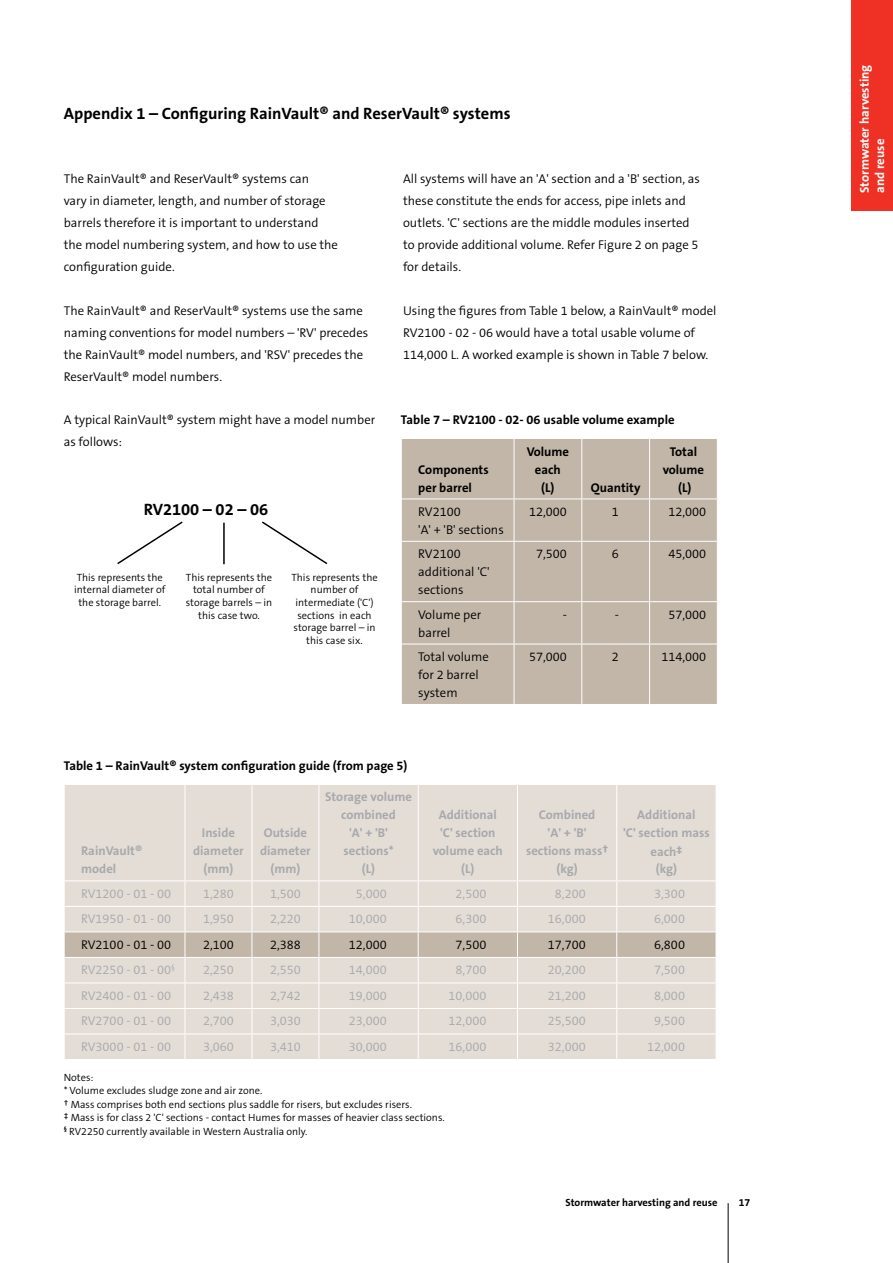
<style>
.page{position:relative;width:893px;height:1263px;background:#fff}
.page>*{position:absolute;margin:0;border:0;box-sizing:border-box;transform-origin:0 0}
.t1{font:700 16.5px "The Sans B7";color:#000}
.t2{font:300 12.75px/21.9px "The Sans B4";color:#000}
.t3{font:300 12.75px "The Sans B4";color:#a7a9ac}
.t4{font:700 12.75px/18px "The Sans B7";color:#a7a9ac;text-align:center}
.t5{font:700 12.75px/18px "The Sans B7";color:#000;text-align:center}
.t6{font:700 12.75px/15.3px "The Sans B7";color:#fff}
.t7{font:300 10.5px/12.6px "The Sans B4";color:#000;text-align:center}
.t8{font:700 10.5px "The Sans B7";color:#000}
</style>
<div class="page">
<svg style="left:117px;top:521px;width:211px;height:44px"></svg>
<div style="left:402px;top:439px;width:315px;height:265px;background:#c2b6a8"></div>
<hr style="left:514px;top:439px;width:1px;height:60px;background:#fff">
<hr style="left:581px;top:439px;width:1px;height:60px;background:#fff">
<hr style="left:649px;top:439px;width:1px;height:60px;background:#fff">
<hr style="left:401px;top:499px;width:113px;height:1px;background:#fff">
<hr style="left:514px;top:499px;width:68px;height:1px;background:#fff">
<hr style="left:514px;top:499px;width:1px;height:42px;background:#fff">
<hr style="left:582px;top:499px;width:68px;height:1px;background:#fff">
<hr style="left:581px;top:499px;width:1px;height:42px;background:#fff">
<hr style="left:650px;top:499px;width:68px;height:1px;background:#fff">
<hr style="left:649px;top:499px;width:1px;height:42px;background:#fff">
<hr style="left:401px;top:541px;width:113px;height:1px;background:#fff">
<hr style="left:514px;top:541px;width:68px;height:1px;background:#fff">
<hr style="left:514px;top:542px;width:1px;height:59px;background:#fff">
<hr style="left:582px;top:541px;width:68px;height:1px;background:#fff">
<hr style="left:581px;top:542px;width:1px;height:59px;background:#fff">
<hr style="left:650px;top:541px;width:68px;height:1px;background:#fff">
<hr style="left:649px;top:542px;width:1px;height:59px;background:#fff">
<hr style="left:401px;top:601px;width:113px;height:1px;background:#fff">
<hr style="left:514px;top:601px;width:68px;height:1px;background:#fff">
<hr style="left:514px;top:602px;width:1px;height:42px;background:#fff">
<hr style="left:582px;top:601px;width:68px;height:1px;background:#fff">
<hr style="left:581px;top:602px;width:1px;height:42px;background:#fff">
<hr style="left:650px;top:601px;width:68px;height:1px;background:#fff">
<hr style="left:649px;top:602px;width:1px;height:42px;background:#fff">
<hr style="left:401px;top:644px;width:113px;height:1px;background:#fff">
<hr style="left:514px;top:644px;width:68px;height:1px;background:#fff">
<hr style="left:514px;top:644px;width:1px;height:60px;background:#fff">
<hr style="left:582px;top:644px;width:68px;height:1px;background:#fff">
<hr style="left:581px;top:644px;width:1px;height:60px;background:#fff">
<hr style="left:650px;top:644px;width:68px;height:1px;background:#fff">
<hr style="left:649px;top:644px;width:1px;height:60px;background:#fff">
<div style="left:65px;top:785px;width:651px;height:95px;background:#e4ddd6"></div>
<hr style="left:185px;top:785px;width:1px;height:95px;background:#fff">
<hr style="left:252px;top:785px;width:1px;height:95px;background:#fff">
<hr style="left:319px;top:785px;width:1px;height:95px;background:#fff">
<hr style="left:418px;top:785px;width:1px;height:95px;background:#fff">
<hr style="left:517px;top:785px;width:1px;height:95px;background:#fff">
<hr style="left:616px;top:785px;width:1px;height:95px;background:#fff">
<svg style="left:64px;top:881px;width:652px;height:178px;background:#e0d9d1"></svg>
<hr style="left:728px;top:1203px;width:1px;height:60px;background:#000">
<div style="left:851px;top:0;width:42px;height:211px;background:#ee3124"></div>
<p class="t1" style="left:64px;top:104px;width:448px">Appendix 1 – Configuring RainVault® and ReserVault® systems</p>
<p class="t2" style="left:64px;top:169px;width:276px">The RainVault® and ReserVault® systems can<br>vary in diameter, length, and number of storage barrels therefore it is important to understand the model numbering system, and how to use the configuration guide.</p>
<p class="t2" style="left:64px;top:300px;width:306px">The RainVault® and ReserVault® systems use the same naming conventions for model numbers – 'RV' precedes the RainVault® model numbers, and 'RSV' precedes the ReserVault® model numbers.</p>
<p class="t2" style="left:64px;top:410px;width:313px">A typical RainVault® system might have a model number as follows:</p>
<p class="t1" style="left:144px;top:501px;width:126px">RV2100 – 02 – 06</p>
<p class="t7" style="left:74px;top:571px;width:93px">This represents the internal diameter of the storage barrel.</p>
<p class="t7" style="left:186px;top:571px;width:88px">This represents the total number of storage barrels – in this case two.</p>
<p class="t7" style="left:291px;top:571px;width:88px">This represents the number of intermediate ('C') sections in each storage barrel – in this case six.</p>
<p class="t2" style="left:403px;top:169px;width:298px">All systems will have an 'A' section and a 'B' section, as these constitute the ends for access, pipe inlets and outlets. 'C' sections are the middle modules inserted to provide additional volume. Refer Figure 2 on page 5 for details.</p>
<p class="t2" style="left:403px;top:300px;width:315px">Using the figures from Table 1 below, a RainVault® model<br>RV2100 - 02 - 06 would have a total usable volume of<br>114,000 L. A worked example is shown in Table 7 below.</p>
<p class="t5" style="left:401px;top:411px;width:275px">Table 7 – RV2100 - 02- 06 usable volume example</p>
<p class="t5" style="left:418px;top:461px;width:72px;text-align:left">Components per barrel</p>
<p class="t5" style="left:527px;top:443px;width:44px">Volume each<br>(L)</p>
<p class="t5" style="left:663px;top:443px;width:43px">Total volume (L)</p>
<p class="t5" style="left:591px;top:479px;width:51px">Quantity</p>
<p class="t2" style="left:418px;top:503px;width:87px;line-height:18px">RV2100<br>'A' + 'B' sections</p>
<p class="t2" style="left:529px;top:501px;width:39px">12,000</p>
<p class="t2" style="left:612px;top:501px;width:9px">1</p>
<p class="t2" style="left:668px;top:501px;width:39px">12,000</p>
<p class="t2" style="left:418px;top:545px;width:73px;line-height:18px">RV2100 additional 'C' sections</p>
<p class="t2" style="left:536px;top:543px;width:32px">7,500</p>
<p class="t2" style="left:612px;top:543px;width:9px">6</p>
<p class="t2" style="left:668px;top:543px;width:39px">45,000</p>
<p class="t2" style="left:418px;top:606px;width:65px;line-height:18px">Volume per barrel</p>
<p class="t2" style="left:563px;top:604px;width:6px">-</p>
<p class="t2" style="left:615px;top:604px;width:6px">-</p>
<p class="t2" style="left:668px;top:604px;width:39px">57,000</p>
<p class="t2" style="left:418px;top:648px;width:72px;line-height:18px">Total volume for 2 barrel system</p>
<p class="t2" style="left:529px;top:646px;width:39px">57,000</p>
<p class="t2" style="left:612px;top:646px;width:9px">2</p>
<p class="t2" style="left:661px;top:646px;width:46px">114,000</p>
<p class="t5" style="left:64px;top:757px;width:345px">Table 1 – RainVault® system configuration guide (from page 5)</p>
<p class="t4" style="left:81px;top:842px;width:63px;text-align:left">RainVault® model</p>
<p class="t4" style="left:193px;top:824px;width:52px">Inside diameter (mm)</p>
<p class="t4" style="left:260px;top:824px;width:52px">Outside diameter (mm)</p>
<p class="t4" style="left:325px;top:788px;width:88px">Storage volume combined<br>'A' + 'B' sections*<br>(L)</p>
<p class="t4" style="left:433px;top:806px;width:72px">Additional 'C' section volume each (L)</p>
<p class="t4" style="left:526px;top:806px;width:84px">Combined<br>'A' + 'B' sections mass† (kg)</p>
<p class="t4" style="left:623px;top:806px;width:88px">Additional<br>'C' section mass each‡<br>(kg)</p>
<p class="t3" style="left:81px;top:887px;width:92px">RV1200 - 01 - 00</p>
<p class="t3" style="left:203px;top:887px;width:32px">1,280</p>
<p class="t3" style="left:270px;top:887px;width:32px">1,500</p>
<p class="t3" style="left:356px;top:887px;width:32px">5,000</p>
<p class="t3" style="left:456px;top:887px;width:32px">2,500</p>
<p class="t3" style="left:555px;top:887px;width:32px">8,200</p>
<p class="t3" style="left:654px;top:887px;width:32px">3,300</p>
<p class="t3" style="left:81px;top:912px;width:92px">RV1950 - 01 - 00</p>
<p class="t3" style="left:203px;top:912px;width:32px">1,950</p>
<p class="t3" style="left:270px;top:912px;width:32px">2,220</p>
<p class="t3" style="left:349px;top:912px;width:39px">10,000</p>
<p class="t3" style="left:456px;top:912px;width:32px">6,300</p>
<p class="t3" style="left:548px;top:912px;width:39px">16,000</p>
<p class="t3" style="left:654px;top:912px;width:32px">6,000</p>
<p class="t2" style="left:81px;top:934px;width:92px">RV2100 - 01 - 00</p>
<p class="t2" style="left:203px;top:934px;width:32px">2,100</p>
<p class="t2" style="left:270px;top:934px;width:32px">2,388</p>
<p class="t2" style="left:349px;top:934px;width:39px">12,000</p>
<p class="t2" style="left:456px;top:934px;width:32px">7,500</p>
<p class="t2" style="left:548px;top:934px;width:39px">17,700</p>
<p class="t2" style="left:654px;top:934px;width:32px">6,800</p>
<p class="t3" style="left:81px;top:963px;width:95px">RV2250 - 01 - 00<sup>§</sup></p>
<p class="t3" style="left:203px;top:963px;width:32px">2,250</p>
<p class="t3" style="left:270px;top:963px;width:32px">2,550</p>
<p class="t3" style="left:349px;top:963px;width:39px">14,000</p>
<p class="t3" style="left:456px;top:963px;width:32px">8,700</p>
<p class="t3" style="left:548px;top:963px;width:39px">20,200</p>
<p class="t3" style="left:654px;top:963px;width:32px">7,500</p>
<p class="t3" style="left:81px;top:989px;width:92px">RV2400 - 01 - 00</p>
<p class="t3" style="left:203px;top:989px;width:32px">2,438</p>
<p class="t3" style="left:270px;top:989px;width:32px">2,742</p>
<p class="t3" style="left:349px;top:989px;width:39px">19,000</p>
<p class="t3" style="left:449px;top:989px;width:39px">10,000</p>
<p class="t3" style="left:548px;top:989px;width:39px">21,200</p>
<p class="t3" style="left:654px;top:989px;width:32px">8,000</p>
<p class="t3" style="left:81px;top:1014px;width:92px">RV2700 - 01 - 00</p>
<p class="t3" style="left:203px;top:1014px;width:32px">2,700</p>
<p class="t3" style="left:270px;top:1014px;width:32px">3,030</p>
<p class="t3" style="left:349px;top:1014px;width:39px">23,000</p>
<p class="t3" style="left:449px;top:1014px;width:39px">12,000</p>
<p class="t3" style="left:548px;top:1014px;width:39px">25,500</p>
<p class="t3" style="left:654px;top:1014px;width:32px">9,500</p>
<p class="t3" style="left:81px;top:1040px;width:92px">RV3000 - 01 - 00</p>
<p class="t3" style="left:203px;top:1040px;width:32px">3,060</p>
<p class="t3" style="left:270px;top:1040px;width:32px">3,410</p>
<p class="t3" style="left:349px;top:1040px;width:39px">30,000</p>
<p class="t3" style="left:449px;top:1040px;width:39px">16,000</p>
<p class="t3" style="left:548px;top:1040px;width:39px">32,000</p>
<p class="t3" style="left:647px;top:1040px;width:39px">12,000</p>
<p class="t7" style="left:64px;top:1071px;width:382px;line-height:13.5px;text-align:left">Notes:<br>* Volume excludes sludge zone and air zone.<br>† Mass comprises both end sections plus saddle for risers, but excludes risers.<br>‡ Mass is for class 2 'C' sections - contact Humes for masses of heavier class sections. <sup>§</sup> RV2250 currently available in Western Australia only.</p>
<p class="t8" style="left:565px;top:1197px;width:154px">Stormwater harvesting and reuse</p>
<p class="t8" style="left:739px;top:1197px;width:13px">17</p>
<p class="t6" style="left:857px;top:193px;width:130px;rotate:-90deg">Stormwater harvesting and reuse</p>
</div>
